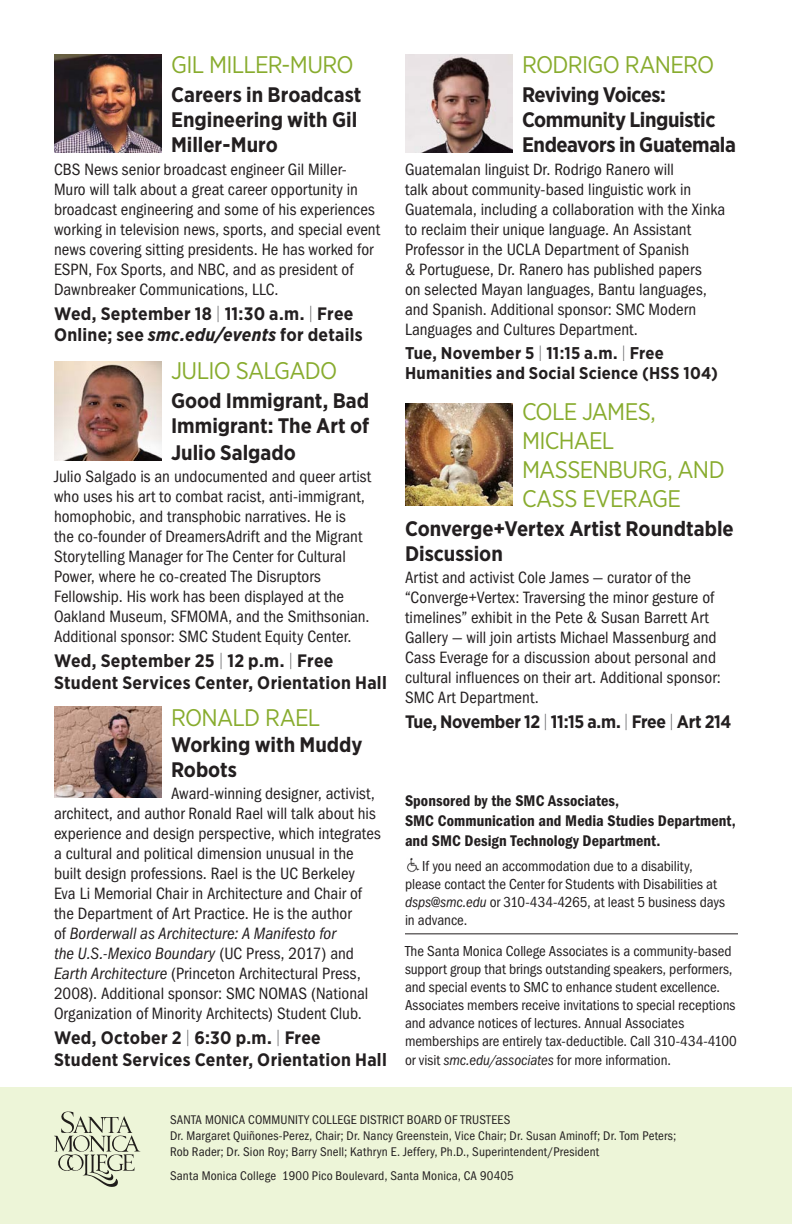
<style>
.page{position:relative;width:792px;height:1224px;background:#fff}
.page>*{position:absolute;margin:0;border:0;box-sizing:border-box;transform-origin:0 0}
.Back-Event_Speaker{font:24px/28.8px "Gotham Narrow";letter-spacing:-.03em;color:#88ac2e}
.Back_-_date_time_location{font:24px "Gotham Narrow";letter-spacing:-.03em;color:#88ac2e}
.Back-Event_Title{font:700 21px/25.2px "Gotham Narrow";letter-spacing:-.005em;color:#231f20}
.Back_-_date_time_location-2{font:700 18px/21.6px "Gotham Narrow";letter-spacing:.015em;color:#231f20}
.Back_-_date_time_location-3{font:700 18px "Gotham Narrow";letter-spacing:-.015em;color:#231f20}
.Body_Text{font:condensed 17px/20px "ITC Franklin Gothic Std";color:#231f20}
.Body_Text-2{font:700 17px/20.4px "Gotham Narrow";letter-spacing:.02em;color:#231f20}
.small_body_text_no_rules{font:16px/20px "ITC Franklin Gothic Std Dm Cd";letter-spacing:.005em;color:#231f20}
.small_body_text{font:condensed 15px/18.2px "ITC Franklin Gothic Std";color:#231f20}
.small_body_text_no_rules-2{font:condensed 15px/18px "ITC Franklin Gothic Std";letter-spacing:-.005em;color:#231f20}
.small_body_text_no_rules-3{font:condensed 13px/15.6px "ITC Franklin Gothic Std";letter-spacing:.01em;color:#231f20}
.s1{font-weight:300;color:#636366}
.s2{font-style:italic}
</style>
<div class="page">
<div style="left:0;top:1087px;width:792px;height:137px;background:#edf5d8"></div>
<hr style="left:405px;top:934px;width:333px;height:1px;background:#231f20">
<img style="left:407px;top:858px;width:12px;height:14px">
<img style="left:54px;top:54px;width:108px;height:99px">
<img style="left:54px;top:361px;width:108px;height:99px">
<img style="left:54px;top:706px;width:108px;height:92px">
<img style="left:405px;top:403px;width:108px;height:103px">
<img style="left:405px;top:54px;width:108px;height:99px">
<h4 class="Back-Event_Speaker" style="left:171px;top:50px;width:184px">GIL MILLER-MURO</h4>
<h5 class="Back-Event_Title" style="left:171px;top:82px;width:192px">Careers in Broadcast<br>Engineering with Gil<br>Miller-Muro</h5>
<p class="Body_Text" style="left:54px;top:159px;width:328px">CBS News senior broadcast engineer Gil Miller-Muro will talk about a great career opportunity in broadcast engineering and some of his experiences working in television news, sports, and special event news covering sitting presidents. He has worked for ESPN, Fox Sports, and NBC, and as president of Dawnbreaker Communications, LLC.</p>
<p class="Back_-_date_time_location-2" style="left:54px;top:303px;width:310px">Wed, September 18 <span class="s1">|</span> 11:30 a.m. <span class="s1">|</span> Free<br>Online; see <span class="s2">smc.edu/events</span> for details</p>
<h4 class="Back-Event_Speaker" style="left:171px;top:356px;width:168px">JULIO SALGADO</h4>
<h5 class="Back-Event_Title" style="left:171px;top:388px;width:200px;line-height:25.8px;text-align:justify">Good Immigrant, Bad Immigrant: The Art of Julio Salgado</h5>
<p class="Body_Text" style="left:54px;top:466px;width:319px">Julio Salgado is an undocumented and queer artist who uses his art to combat racist, anti-immigrant, homophobic, and transphobic narratives. He is<br>the co-founder of DreamersAdrift and the Migrant Storytelling Manager for The Center for Cultural Power, where he co-created The Disruptors Fellowship. His work has been displayed at the Oakland Museum, SFMOMA, and the Smithsonian.<br>Additional sponsor: SMC Student Equity Center.</p>
<p class="Back_-_date_time_location-2" style="left:54px;top:650px;width:334px">Wed, September 25 <span class="s1">|</span> 12 p.m. <span class="s1">|</span> Free<br>Student Services Center, Orientation Hall</p>
<p class="Back_-_date_time_location" style="left:171px;top:703px;width:151px">RONALD RAEL</p>
<h5 class="Back-Event_Title" style="left:171px;top:732px;width:193px">Working with Muddy<br>Robots</h5>
<p class="Body_Text" style="left:54px;top:784px;width:328px;text-indent:117px">Award-winning designer, activist, architect, and author Ronald Rael will talk about his experience and design perspective, which integrates a cultural and political dimension unusual in the built design professions. Rael is the UC Berkeley Eva Li Memorial Chair in Architecture and Chair of the Department of Art Practice. He is the author<br>of <span class="s2">Borderwall as Architecture: A Manifesto for<br>the U.S.-Mexico Boundary</span> (UC Press, 2017) and <span class="s2">Earth Architecture</span> (Princeton Architectural Press, 2008). Additional sponsor: SMC NOMAS (National Organization of Minority Architects) Student Club.</p>
<p class="Back_-_date_time_location-2" style="left:54px;top:1027px;width:334px">Wed, October 2 <span class="s1">|</span> 6:30 p.m. <span class="s1">|</span> Free<br>Student Services Center, Orientation Hall</p>
<h4 class="Back-Event_Speaker" style="left:522px;top:50px;width:194px">RODRIGO RANERO</h4>
<h5 class="Back-Event_Title" style="left:522px;top:82px;width:215px">Reviving Voices:<br>Community Linguistic<br>Endeavors in Guatemala</h5>
<p class="Body_Text" style="left:405px;top:159px;width:322px">Guatemalan linguist Dr. Rodrigo Ranero will<br>talk about community-based linguistic work in Guatemala, including a collaboration with the Xinka to reclaim their unique language. An Assistant Professor in the UCLA Department of Spanish<br>&amp; Portuguese, Dr. Ranero has published papers<br>on selected Mayan languages, Bantu languages, and Spanish. Additional sponsor: SMC Modern Languages and Cultures Department.</p>
<p class="Body_Text-2" style="left:405px;top:342px;width:315px">Tue, November 5 <span class="s1">|</span> 11:15 a.m. <span class="s1">|</span> Free<br>Humanities and Social Science (HSS 104)</p>
<h4 class="Back-Event_Speaker" style="left:522px;top:397px;width:204px">COLE JAMES,<br>MICHAEL<br>MASSENBURG, AND<br>CASS EVERAGE</h4>
<h5 class="Back-Event_Title" style="left:405px;top:515px;width:330px">Converge+Vertex Artist Roundtable<br>Discussion</h5>
<p class="Body_Text" style="left:405px;top:568px;width:318px">Artist and activist Cole James — curator of the “Converge+Vertex: Traversing the minor gesture of timelines” exhibit in the Pete &amp; Susan Barrett Art Gallery — will join artists Michael Massenburg and Cass Everage for a discussion about personal and cultural influences on their art. Additional sponsor:<br>SMC Art Department.</p>
<p class="Back_-_date_time_location-3" style="left:405px;top:710px;width:328px">Tue, November 12 <span class="s1">|</span> 11:15 a.m. <span class="s1">|</span> Free <span class="s1">|</span> Art 214</p>
<p class="small_body_text_no_rules" style="left:405px;top:791px;width:332px">Sponsored by the SMC Associates,<br>SMC Communication and Media Studies Department, and SMC Design Technology Department.</p>
<p class="small_body_text_no_rules-2" style="left:405px;top:857px;width:321px;text-indent:17px">If you need an accommodation due to a disability, please contact the Center for Students with Disabilities at <span class="s2">dsps@smc.edu</span> or 310-434-4265, at least 5 business days in advance.</p>
<p class="small_body_text" style="left:405px;top:942px;width:333px">The Santa Monica College Associates is a community-based support group that brings outstanding speakers, performers, and special events to SMC to enhance student excellence.<br>Associates members receive invitations to special receptions and advance notices of lectures. Annual Associates memberships are entirely tax-deductible. Call 310-434-4100 or visit <span class="s2">smc.edu/associates</span> for more information.</p>
<p class="small_body_text_no_rules-3" style="left:170px;top:1112px;width:508px">SANTA MONICA COMMUNITY COLLEGE DISTRICT BOARD OF TRUSTEES<br>Dr. Margaret Quiñones-Perez, Chair; Dr. Nancy Greenstein, Vice Chair; Dr. Susan Aminoff; Dr. Tom Peters;<br>Rob Rader; Dr. Sion Roy; Barry Snell; Kathryn E. Jeffery, Ph.D., Superintendent/President</p>
<p class="small_body_text_no_rules-3" style="left:170px;top:1168px;width:345px">Santa Monica College 1900 Pico Boulevard, Santa Monica, CA 90405</p>
</div>
